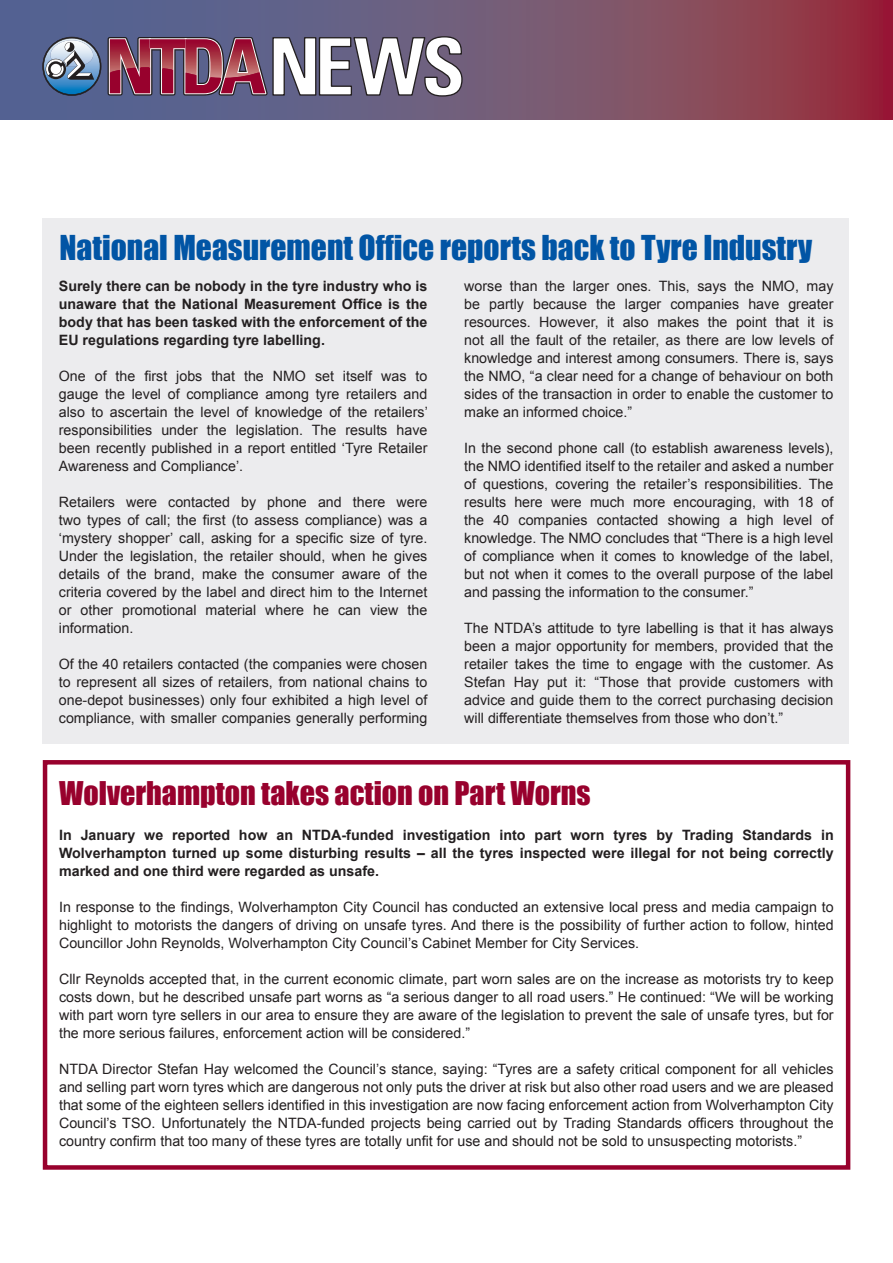
<style>
.page{position:relative;width:893px;height:1263px;background:#fff}
.page>*{position:absolute;margin:0;border:0;box-sizing:border-box;transform-origin:0 0}
.t1{font:700 condensed 79.2px "Univers";color:#fff}
.t2{font:31.5px "Impact";color:#0155a5}
.t3{font:30px "Impact";color:#98012d}
.t4{font:14.25px/18px "Arial";color:#231f20;text-align:justify}
.t5{font:700 14.25px/18px "Arial";color:#231f20;text-align:justify}
</style>
<div class="page">
<div style="left:43px;top:218px;width:806px;height:526px;background:#ececee"></div>
<svg style="left:0;top:0;width:893px;height:119px;background:#77526d"></svg>
<svg style="left:42px;top:37px;width:59px;height:59px;background:#738aa6"></svg>
<svg style="left:108px;top:35px;width:355px;height:62px;background:#6e4e6b"></svg>
<div style="left:43px;top:760px;width:807px;height:410px;background:#fff;border:4px solid #98012d"></div>
<h1 class="t1" style="left:268px;top:18px;width:199px">NEWS</h1>
<h2 class="t2" style="left:60px;top:223px;width:754px">National Measurement Office reports back to Tyre Industry</h2>
<p class="t5" style="left:59px;top:278px;width:370px">Surely there can be nobody in the tyre industry who is unaware that the National Measurement Office is the body that has been tasked with the enforcement of the EU regulations regarding tyre labelling.</p>
<p class="t4" style="left:59px;top:367px;width:370px">One of the first jobs that the NMO set itself was to gauge the level of compliance among tyre retailers and also to ascertain the level of knowledge of the retailers’ responsibilities under the legislation. The results have been recently published in a report entitled ‘Tyre Retailer Awareness and Compliance’.</p>
<p class="t4" style="left:59px;top:493px;width:370px">Retailers were contacted by phone and there were two types of call; the first (to assess compliance) was a ‘mystery shopper’ call, asking for a specific size of tyre.<br>Under the legislation, the retailer should, when he gives details of the brand, make the consumer aware of the criteria covered by the label and direct him to the Internet or other promotional material where he can view the information.</p>
<p class="t4" style="left:59px;top:655px;width:370px">Of the 40 retailers contacted (the companies were chosen to represent all sizes of retailers, from national chains to one-depot businesses) only four exhibited a high level of compliance, with smaller companies generally performing</p>
<p class="t4" style="left:464px;top:277px;width:371px">worse than the larger ones. This, says the NMO, may be partly because the larger companies have greater resources. However, it also makes the point that it is not all the fault of the retailer, as there are low levels of knowledge and interest among consumers. There is, says the NMO, “a clear need for a change of behaviour on both sides of the transaction in order to enable the customer to make an informed choice.”</p>
<p class="t4" style="left:464px;top:439px;width:371px">In the second phone call (to establish awareness levels), the NMO identified itself to the retailer and asked a number of questions, covering the retailer’s responsibilities. The results here were much more encouraging, with 18 of the 40 companies contacted showing a high level of knowledge. The NMO concludes that “There is a high level of compliance when it comes to knowledge of the label, but not when it comes to the overall purpose of the label and passing the information to the consumer.”</p>
<p class="t4" style="left:464px;top:619px;width:371px">The NTDA’s attitude to tyre labelling is that it has always been a major opportunity for members, provided that the retailer takes the time to engage with the customer. As Stefan Hay put it: “Those that provide customers with advice and guide them to the correct purchasing decision will differentiate themselves from those who don’t.”</p>
<h3 class="t3" style="left:59px;top:769px;width:533px">Wolverhampton takes action on Part Worns</h3>
<p class="t5" style="left:59px;top:826px;width:776px">In January we reported how an NTDA-funded investigation into part worn tyres by Trading Standards in Wolverhampton turned up some disturbing results – all the tyres inspected were illegal for not being correctly marked and one third were regarded as unsafe.</p>
<p class="t4" style="left:59px;top:898px;width:776px">In response to the findings, Wolverhampton City Council has conducted an extensive local press and media campaign to highlight to motorists the dangers of driving on unsafe tyres. And there is the possibility of further action to follow, hinted Councillor John Reynolds, Wolverhampton City Council’s Cabinet Member for City Services.</p>
<p class="t4" style="left:59px;top:970px;width:776px">Cllr Reynolds accepted that, in the current economic climate, part worn sales are on the increase as motorists try to keep costs down, but he described unsafe part worns as “a serious danger to all road users.” He continued: “We will be working with part worn tyre sellers in our area to ensure they are aware of the legislation to prevent the sale of unsafe tyres, but for the more serious failures, enforcement action will be considered.”</p>
<p class="t4" style="left:59px;top:1060px;width:776px">NTDA Director Stefan Hay welcomed the Council’s stance, saying: “Tyres are a safety critical component for all vehicles and selling part worn tyres which are dangerous not only puts the driver at risk but also other road users and we are pleased that some of the eighteen sellers identified in this investigation are now facing enforcement action from Wolverhampton City Council’s TSO. Unfortunately the NTDA-funded projects being carried out by Trading Standards officers throughout the country confirm that too many of these tyres are totally unfit for use and should not be sold to unsuspecting motorists.”</p>
</div>
